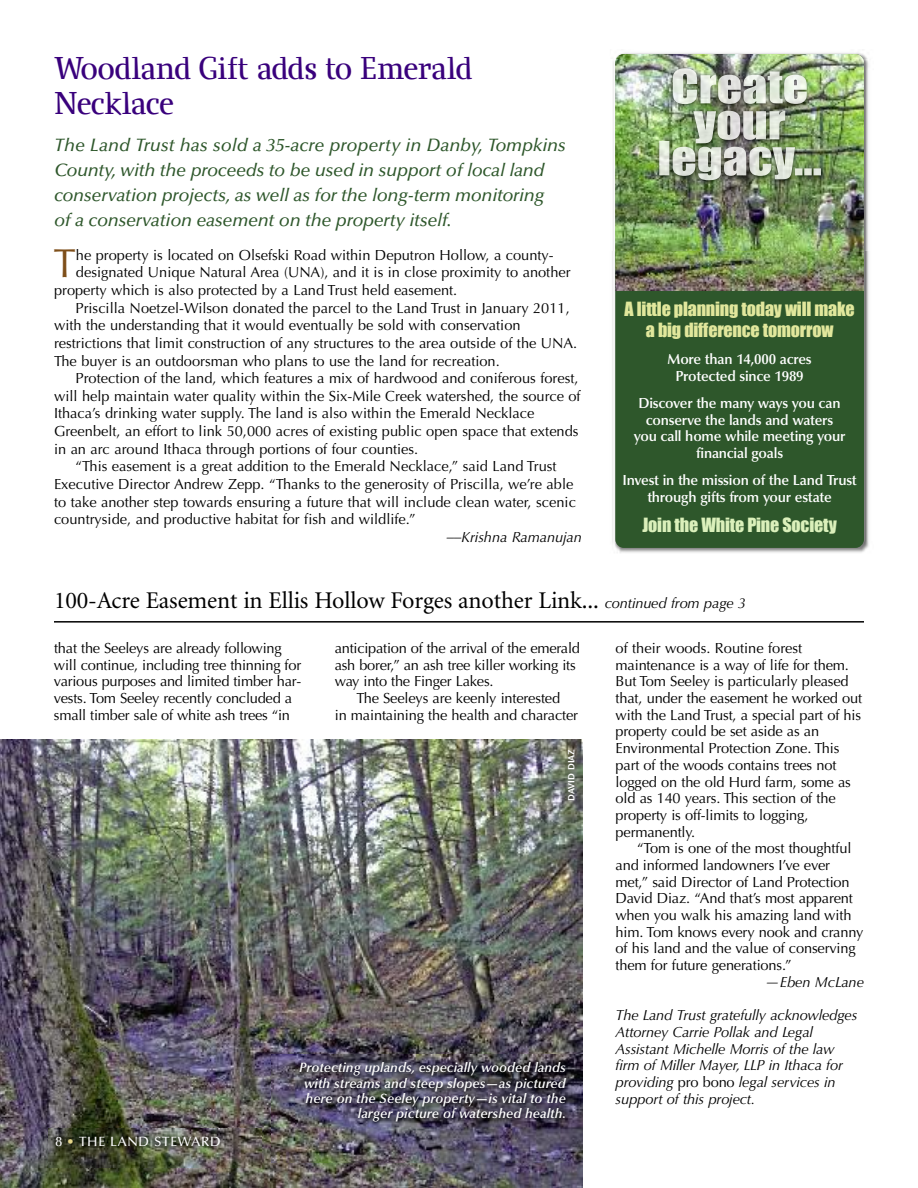
<style>
.page{position:relative;width:918px;height:1188px;background:#fff}
.page>*{position:absolute;margin:0;border:0;box-sizing:border-box;transform-origin:0 0}
.t1{font:40.5px "Optima";color:#7e4f1a}
.t2{font:33px/35.2px "Keule Serif EF";letter-spacing:-.005em;color:#39007c}
.t3{font:24px "Minion";letter-spacing:-.005em;color:#000}
.t4{font:italic 500 18px/24.8px "Optima";letter-spacing:-.015em;color:#2e572b}
.t5{font:18px/21px "Impact";letter-spacing:-.01em;color:#e1e79c;text-align:center}
.t6{font:18px "Impact";letter-spacing:-.01em;color:#dbf0bb}
.t7{font:14.7px/16.6px "Optima";color:#000}
.t8{font:italic 14.7px/16.6px "Optima";letter-spacing:-.01em;color:#000}
.t9{font:600 14.7px/16.6px "Optima";letter-spacing:-.015em;color:#fff;text-align:center}
.t10{font:italic 600 13.5px/15.5px "Optima";color:#fff;text-align:right}
.t11{font:500 13.5px "Optima";letter-spacing:.05em;color:#fff}
.t12{font:600 9px "Stone Sans";color:#fff}
.s1{font-family:"Optima";font-style:italic;font-size:14.7px}
.s2{color:#e5d68a}
.s3{font-style:normal}
</style>
<div class="page">
<hr style="left:54px;top:621px;width:810px;height:2px;background:#000">
<img style="left:0;top:740px;width:582px;height:448px">
<img style="left:48px;top:1129px;width:213px;height:39px">
<img style="left:272px;top:1055px;width:311px;height:108px">
<img style="left:612px;top:52px;width:257px;height:501px">
<div style="left:615px;top:54px;width:249px;height:494px;background:#2e572b;border-radius:9px"></div>
<img style="left:615px;top:54px;width:249px;height:236px">
<img style="left:612px;top:59px;width:257px;height:192px">
<img style="left:673px;top:68px;width:134px;height:36px">
<img style="left:693px;top:111px;width:92px;height:30px">
<img style="left:659px;top:141px;width:162px;height:39px">
<h2 class="t2" style="left:54px;top:50px;width:419px">Woodland Gift adds to Emerald<br>Necklace</h2>
<p class="t4" style="left:54px;top:135px;width:513px">The Land Trust has sold a 35-acre property in Danby, Tompkins County, with the proceeds to be used in support of local land conservation projects, as well as for the long-term monitoring<br>of a conservation easement on the property itself.</p>
<h1 class="t1" style="left:53px;top:247px;width:24px">T</h1>
<p class="t7" style="left:76px;top:248px;width:479px">he property is located on Olsefski Road within Deputron Hollow, a county-</p>
<p class="t7" style="left:76px;top:266px;width:496px">designated Unique Natural Area (UNA), and it is in close proximity to another</p>
<p class="t7" style="left:54px;top:283px;width:405px">property which is also protected by a Land Trust held easement.</p>
<p class="t7" style="left:76px;top:301px;width:496px">Priscilla Noetzel-Wilson donated the parcel to the Land Trust in January 2011,</p>
<p class="t7" style="left:54px;top:318px;width:468px">with the understanding that it would eventually be sold with conservation</p>
<p class="t7" style="left:54px;top:336px;width:525px">restrictions that limit construction of any structures to the area outside of the UNA.</p>
<p class="t7" style="left:54px;top:354px;width:447px">The buyer is an outdoorsman who plans to use the land for recreation.</p>
<p class="t7" style="left:76px;top:371px;width:504px">Protection of the land, which features a mix of hardwood and coniferous forest,</p>
<p class="t7" style="left:54px;top:389px;width:528px">will help maintain water quality within the Six-Mile Creek watershed, the source of</p>
<p class="t7" style="left:54px;top:407px;width:482px">Ithaca’s drinking water supply. The land is also within the Emerald Necklace</p>
<p class="t7" style="left:54px;top:424px;width:526px">Greenbelt, an effort to link 50,000 acres of existing public open space that extends</p>
<p class="t7" style="left:54px;top:442px;width:366px">in an arc around Ithaca through portions of four counties.</p>
<p class="t7" style="left:76px;top:459px;width:483px">“This easement is a great addition to the Emerald Necklace,” said Land Trust</p>
<p class="t7" style="left:54px;top:477px;width:521px">Executive Director Andrew Zepp. “Thanks to the generosity of Priscilla, we’re able</p>
<p class="t7" style="left:54px;top:495px;width:523px">to take another step towards ensuring a future that will include clean water, scenic</p>
<p class="t7" style="left:54px;top:512px;width:363px">countryside, and productive habitat for fish and wildlife.”</p>
<p class="t8" style="left:447px;top:530px;width:137px">––Krishna Ramanujan</p>
<p class="t5" style="left:625px;top:298px;width:231px">A little planning today will make a big difference tomorrow</p>
<p class="t9" style="left:668px;top:352px;width:146px">More than 14,000 acres<br>Protected since 1989</p>
<p class="t9" style="left:634px;top:396px;width:213px">Discover the many ways you can conserve the lands and waters you call home while meeting your financial goals</p>
<p class="t9" style="left:623px;top:473px;width:236px">Invest in the mission of the Land Trust through gifts from your estate</p>
<p class="t6" style="left:642px;top:514px;width:196px">Join the White Pine Society</p>
<h3 class="t3" style="left:54px;top:590px;width:694px">100-Acre Easement in Ellis Hollow Forges another Link... <span class="s1">continued from page 3</span></h3>
<p class="t7" style="left:54px;top:641px;width:249px">that the Seeleys are already following will continue, including tree thinning for various purposes and limited timber har&shy;vests. Tom Seeley recently concluded a small timber sale of white ash trees “in</p>
<p class="t7" style="left:335px;top:641px;width:247px">anticipation of the arrival of the emerald ash borer,” an ash tree killer working its way into the Finger Lakes.</p>
<p class="t7" style="left:335px;top:691px;width:245px;text-align:center">The Seeleys are keenly interested<br>in maintaining the health and character</p>
<p class="t12" style="left:568px;top:801px;width:53px;rotate:-90deg">DAVID DIAZ</p>
<p class="t11" style="left:56px;top:1136px;width:167px">8 <span class="s2">•</span> THE LAND STEWARD</p>
<p class="t10" style="left:299px;top:1061px;width:268px">Protecting uplands, especially wooded lands with streams and steep slopes—as pictured here on the Seeley property—is vital to the larger picture of watershed health.</p>
<p class="t7" style="left:616px;top:641px;width:248px">of their woods. Routine forest maintenance is a way of life for them.<br>But Tom Seeley is particularly pleased that, under the easement he worked out with the Land Trust, a special part of his property could be set aside as an Environmental Protection Zone. This part of the woods contains trees not logged on the old Hurd farm, some as old as 140 years. This section of the property is off-limits to logging, permanently.</p>
<p class="t7" style="left:616px;top:841px;width:249px;text-indent:22px">“Tom is one of the most thoughtful and informed landowners I’ve ever met,” said Director of Land Protection David Diaz. “And that’s most apparent when you walk his amazing land with him. Tom knows every nook and cranny of his land and the value of conserving them for future generations.”</p>
<p class="t8" style="left:765px;top:975px;width:100px">—Eben McLane</p>
<p class="t8" style="left:616px;top:1008px;width:243px">The Land Trust gratefully acknowledges Attorney Carrie Pollak and Legal Assistant Michelle Morris of the law firm of Miller Mayer, LLP in Ithaca for providing <span class="s3">pro bono</span> legal services in support of this project.</p>
</div>
